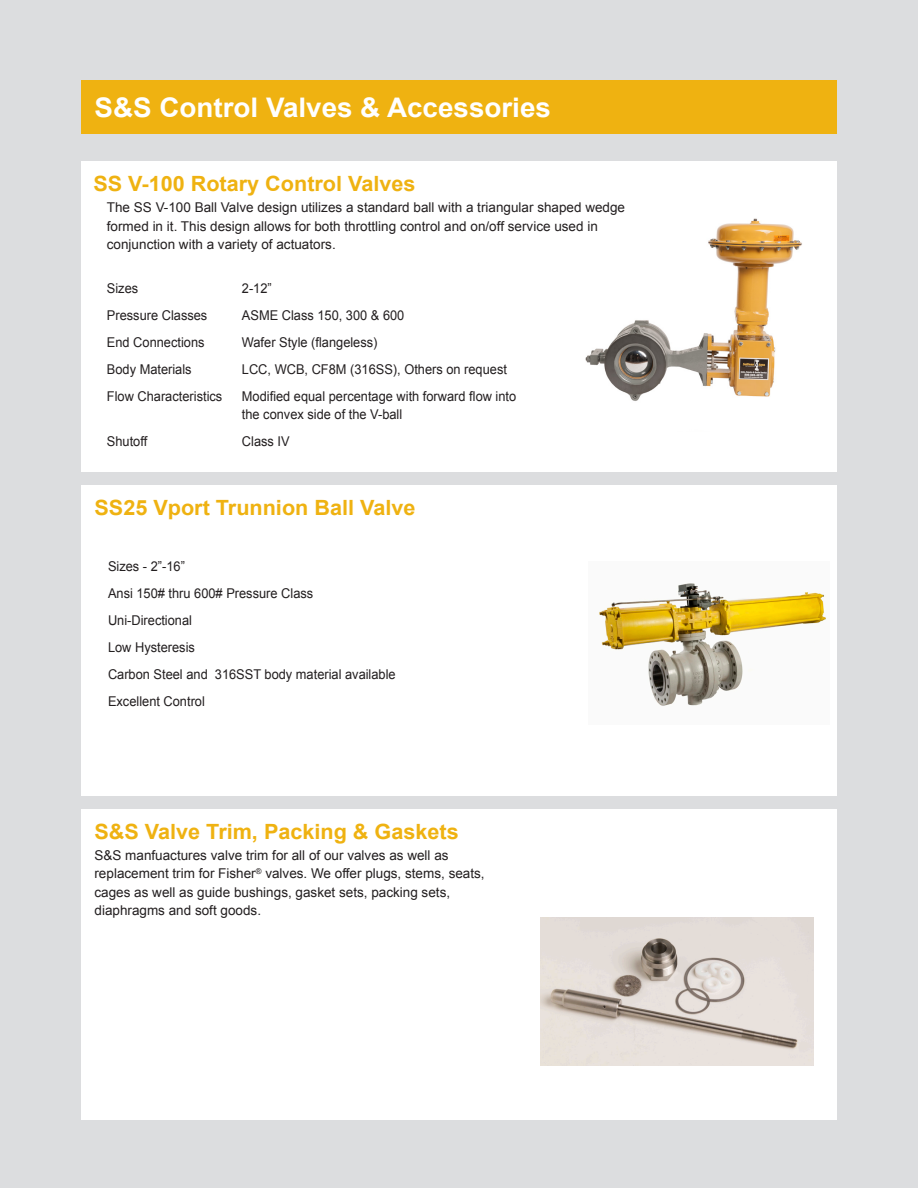
<style>
.page{position:relative;width:918px;height:1188px;background:#dcdddf}
.page>*{position:absolute;margin:0;border:0;box-sizing:border-box;transform-origin:0 0}
.t1{font:700 27px "Arial";color:#fff}
.t2{font:700 21px "Arial";color:#efb211}
.t3{font:13.5px/18.3px "Arial";color:#231f20}
.t4{font:13.5px "Arial";color:#231f20;scale:.95 1}
</style>
<div class="page">
<div style="left:81px;top:809px;width:756px;height:311px;background:#fff"></div>
<div style="left:81px;top:485px;width:756px;height:311px;background:#fff"></div>
<div style="left:81px;top:80px;width:756px;height:54px;background:#efb211"></div>
<div style="left:81px;top:161px;width:756px;height:311px;background:#fff"></div>
<img style="left:599px;top:583px;width:227px;height:123px">
<img style="left:585px;top:218px;width:217px;height:183px">
<img style="left:540px;top:917px;width:274px;height:148px">
<p class="t1" style="left:94px;top:89px;width:458px">S&amp;S Control Valves &amp; Accessories</p>
<p class="t2" style="left:93px;top:170px;width:324px">SS V-100 Rotary Control Valves</p>
<p class="t3" style="left:107px;top:199px;width:520px">The SS V-100 Ball Valve design utilizes a standard ball with a triangular shaped wedge</p>
<p class="t3" style="left:107px;top:217px;width:493px">formed in it. This design allows for both throttling control and on/off service used in</p>
<p class="t3" style="left:107px;top:235px;width:230px">conjunction with a variety of actuators.</p>
<p class="t4" style="left:107px;top:280px;width:35px">Sizes</p>
<p class="t4" style="left:242px;top:280px;width:33px">2-12”</p>
<p class="t4" style="left:107px;top:307px;width:107px">Pressure Classes</p>
<p class="t4" style="left:242px;top:307px;width:173px">ASME Class 150, 300 &amp; 600</p>
<p class="t4" style="left:107px;top:334px;width:104px">End Connections</p>
<p class="t4" style="left:242px;top:334px;width:144px">Wafer Style (flangeless)</p>
<p class="t4" style="left:107px;top:361px;width:91px">Body Materials</p>
<p class="t4" style="left:242px;top:361px;width:281px">LCC, WCB, CF8M (316SS), Others on request</p>
<p class="t4" style="left:107px;top:388px;width:123px">Flow Characteristics</p>
<p class="t4" style="left:242px;top:388px;width:290px">Modified equal percentage with forward flow into</p>
<p class="t4" style="left:242px;top:406px;width:170px">the convex side of the V-ball</p>
<p class="t4" style="left:107px;top:433px;width:44px">Shutoff</p>
<p class="t4" style="left:242px;top:433px;width:52px">Class IV</p>
<p class="t2" style="left:94px;top:494px;width:322px">SS25 Vport Trunnion Ball Valve</p>
<p class="t4" style="left:108px;top:558px;width:83px">Sizes - 2”-16”</p>
<p class="t4" style="left:108px;top:585px;width:218px">Ansi 150# thru 600# Pressure Class</p>
<p class="t4" style="left:108px;top:612px;width:90px">Uni-Directional</p>
<p class="t4" style="left:108px;top:639px;width:93px">Low Hysteresis</p>
<p class="t4" style="left:108px;top:666px;width:304px">Carbon Steel and 316SST body material available</p>
<p class="t4" style="left:108px;top:693px;width:104px">Excellent Control</p>
<p class="t2" style="left:94px;top:818px;width:366px">S&amp;S Valve Trim, Packing &amp; Gaskets</p>
<p class="t3" style="left:94px;top:846px;width:392px">S&amp;S manfuactures valve trim for all of our valves as well as replacement trim for Fisher<sup>®</sup> valves. We offer plugs, stems, seats, cages as well as guide bushings, gasket sets, packing sets,</p>
<p class="t3" style="left:94px;top:901px;width:168px">diaphragms and soft goods.</p>
</div>
